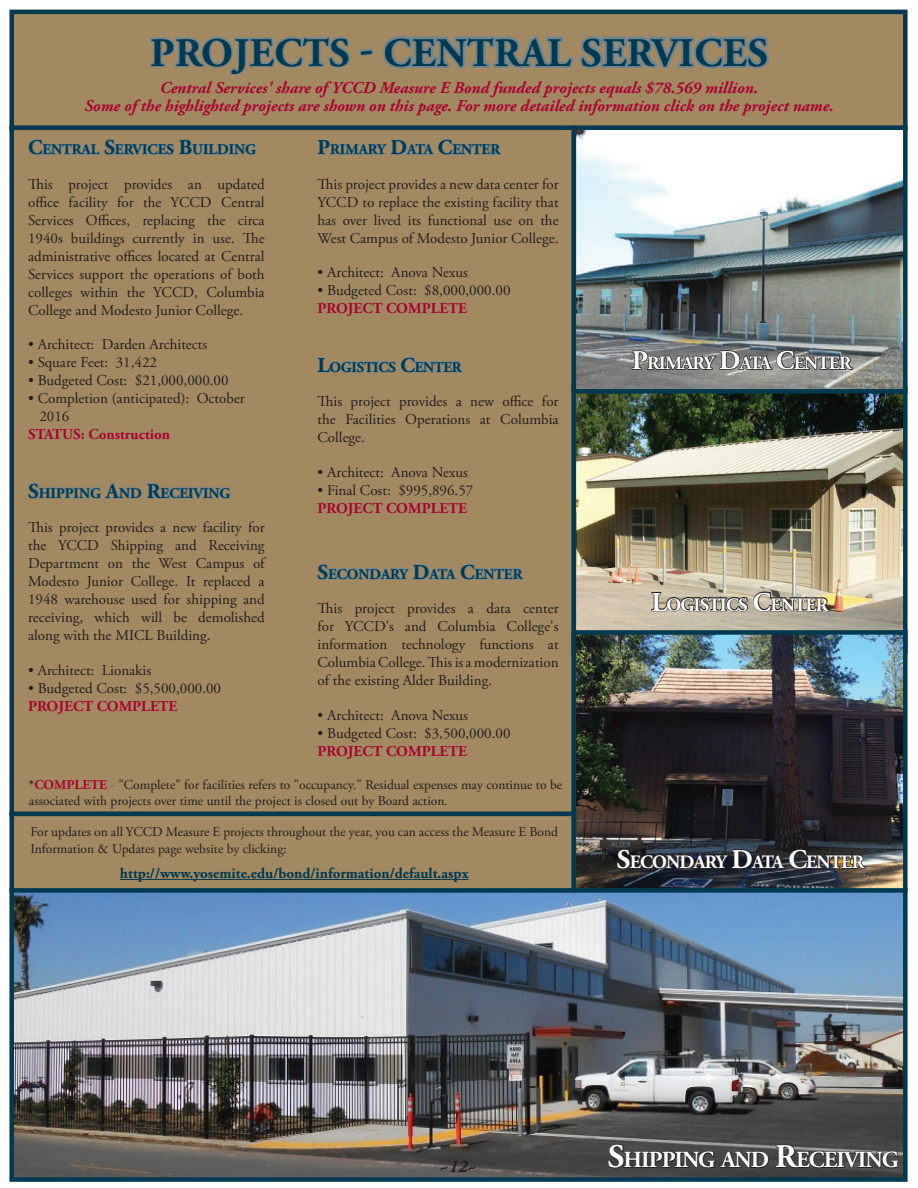
<style>
.page{position:relative;width:918px;height:1188px;background:#fff}
.page>*{position:absolute;margin:0;border:0;box-sizing:border-box;transform-origin:0 0}
.t1{font:700 40.5px "Adobe Garamond Pro";letter-spacing:.015em;color:#003950}
.t2{font:700 23.1px "Adobe Garamond Pro";letter-spacing:-.045em;color:#fff}
.t3{font:700 18.9px "Adobe Garamond Pro";letter-spacing:-.045em;color:#fff}
.t4{font:italic 700 18px "Adobe Garamond Pro";color:#231f20}
.t5{font:italic 700 16.5px/18px "Adobe Garamond Pro";color:#a90332;text-align:center}
.t6{font:15px/18px "Adobe Garamond Pro";color:#231f20;text-align:justify}
.t7{font:700 15px "Adobe Garamond Pro";color:#a90332}
.t8{font:700 15px "Adobe Garamond Pro";color:#003950}
.t9{font:700 14.7px "Adobe Garamond Pro";color:#003950}
.t10{font:13.5px/16.5px "Adobe Garamond Pro";color:#231f20}
.t11{font:700 13.5px "Adobe Garamond Pro";color:#a90332}
.s1{font-size:21px}
.s2{font-size:27px}
.s3{font-weight:700;color:#6c6d70}
.s4{color:#231f20}
.s5{font-size:33px}
</style>
<div class="page">
<img style="left:14px;top:893px;width:889px;height:284px">
<div style="left:9px;top:888px;width:899px;height:294px;border:4px solid #003950"></div>
<div style="left:9px;top:10px;width:899px;height:120px;background:#a28962;border:4px solid #003950"></div>
<div style="left:9px;top:126px;width:567px;height:690px;background:#a28962;border:4px solid #003950"></div>
<div style="left:12px;top:814px;width:562px;height:76px;background:#a28962"></div>
<hr style="left:120px;top:879px;width:349px;height:1px;background:#003950">
<div style="left:9px;top:812px;width:567px;height:81px;border:4px solid #003950"></div>
<svg style="left:149px;top:36px;width:201px;height:39px"></svg>
<svg style="left:359px;top:48px;width:15px;height:8px"></svg>
<svg style="left:382px;top:35px;width:387px;height:34px"></svg>
<svg style="left:317px;top:125px;width:185px;height:31px"></svg>
<svg style="left:317px;top:356px;width:146px;height:17px"></svg>
<svg style="left:317px;top:563px;width:207px;height:17px"></svg>
<svg style="left:27px;top:127px;width:231px;height:29px"></svg>
<svg style="left:28px;top:482px;width:203px;height:17px"></svg>
<img style="left:577px;top:394px;width:326px;height:236px">
<div style="left:572px;top:386px;width:336px;height:268px;border:4px solid #003950"></div>
<svg style="left:650px;top:587px;width:180px;height:26px"></svg>
<img style="left:577px;top:131px;width:326px;height:258px">
<div style="left:572px;top:126px;width:336px;height:268px;border:4px solid #003950"></div>
<svg style="left:631px;top:311px;width:222px;height:60px"></svg>
<svg style="left:607px;top:1143px;width:293px;height:26px"></svg>
<img style="left:577px;top:635px;width:326px;height:253px">
<div style="left:572px;top:630px;width:336px;height:263px;border:4px solid #003950"></div>
<svg style="left:616px;top:844px;width:250px;height:26px"></svg>
<h1 class="t1" style="left:150px;top:29px;width:619px">Projects - central services</h1>
<p class="t5" style="left:84px;top:79px;width:751px">Central Services' share of YCCD Measure E Bond funded projects equals $78.569 million.<br>Some of the highlighted projects are shown on this page. For more detailed information click on the project name.</p>
<p class="t9" style="left:318px;top:141px;width:184px"><span class="s1">P</span>RIMARY <span class="s1">D</span>ATA <span class="s1">C</span>ENTER</p>
<p class="t6" style="left:318px;top:175px;width:243px">This project provides a new data center for YCCD to replace the existing facility that has over lived its functional use on the West Campus of Modesto Junior College.</p>
<p class="t6" style="left:318px;top:264px;width:152px">• Architect: Anova Nexus</p>
<p class="t6" style="left:318px;top:282px;width:195px">• Budgeted Cost: $8,000,000.00</p>
<p class="t7" style="left:318px;top:300px;width:133px">PROJECT COMPLETE</p>
<p class="t9" style="left:28px;top:141px;width:229px"><span class="s1">C</span>ENTRAL <span class="s1">S</span>ERVICES <span class="s1">B</span>UILDING</p>
<p class="t6" style="left:28px;top:175px;width:238px">This project provides an updated office facility for the YCCD Central Services Offices, replacing the circa 1940s buildings currently in use. The administrative offices located at Central Services support the operations of both colleges within the YCCD, Columbia College and Modesto Junior College.</p>
<p class="t6" style="left:28px;top:336px;width:181px">• Architect: Darden Architects</p>
<p class="t6" style="left:28px;top:354px;width:130px">• Square Feet: 31,422</p>
<p class="t6" style="left:28px;top:372px;width:202px">• Budgeted Cost: $21,000,000.00</p>
<p class="t6" style="left:39px;top:390px;width:207px;text-indent:-11px">• Completion (anticipated): October<br>2016</p>
<p class="t7" style="left:28px;top:426px;width:144px">STATUS: Construction</p>
<p class="t3" style="left:632px;top:352px;width:222px"><span class="s2">P</span>RIMARY <span class="s2">D</span>ATA <span class="s2">C</span>ENTER</p>
<p class="t9" style="left:318px;top:359px;width:146px"><span class="s1">L</span>OGISTICS <span class="s1">C</span>ENTER</p>
<p class="t6" style="left:318px;top:393px;width:243px">This project provides a new office for the Facilities Operations at Columbia College.</p>
<p class="t6" style="left:318px;top:463px;width:152px">• Architect: Anova Nexus</p>
<p class="t6" style="left:318px;top:481px;width:157px">• Final Cost: $995,896.57</p>
<p class="t7" style="left:318px;top:499px;width:133px">PROJECT COMPLETE</p>
<p class="t9" style="left:28px;top:485px;width:204px"><span class="s1">S</span>HIPPING <span class="s1">A</span>ND <span class="s1">R</span>ECEIVING</p>
<p class="t6" style="left:28px;top:519px;width:238px">This project provides a new facility for the YCCD Shipping and Receiving Department on the West Campus of Modesto Junior College. It replaced a 1948 warehouse used for shipping and receiving, which will be demolished along with the MICL Building.</p>
<p class="t6" style="left:28px;top:661px;width:125px">• Architect: Lionakis</p>
<p class="t6" style="left:28px;top:679px;width:195px">• Budgeted Cost: $5,500,000.00</p>
<p class="t7" style="left:28px;top:697px;width:133px">PROJECT COMPLETE</p>
<p class="t9" style="left:318px;top:566px;width:206px"><span class="s1">S</span>ECONDARY <span class="s1">D</span>ATA <span class="s1">C</span>ENTER</p>
<p class="t6" style="left:318px;top:600px;width:243px">This project provides a data center for YCCD's and Columbia College's information technology functions at Columbia College. This is a modernization of the existing Alder Building.</p>
<p class="t6" style="left:318px;top:706px;width:152px">• Architect: Anova Nexus</p>
<p class="t6" style="left:318px;top:724px;width:195px">• Budgeted Cost: $3,500,000.00</p>
<p class="t7" style="left:318px;top:742px;width:133px">PROJECT COMPLETE</p>
<p class="t3" style="left:651px;top:594px;width:179px"><span class="s2">L</span>OGISTICS <span class="s2">C</span>ENTER</p>
<p class="t10" style="left:29px;top:777px;width:535px;text-indent:82px"><span class="s3">-</span> "Complete" for facilities refers to "occupancy." Residual expenses may continue to be associated with projects over time until the project is closed out by Board action.</p>
<p class="t11" style="left:29px;top:777px;width:63px"><span class="s4">*</span>COMPLETE</p>
<p class="t10" style="left:30px;top:824px;width:529px">For updates on all YCCD Measure E projects throughout the year, you can access the Measure E Bond<br>Information &amp; Updates page website by clicking:</p>
<p class="t8" style="left:120px;top:865px;width:350px">http://www.yosemite.edu/bond/information/default.aspx</p>
<p class="t3" style="left:617px;top:851px;width:249px"><span class="s2">S</span>ECONDARY <span class="s2">D</span>ATA <span class="s2">C</span>ENTER</p>
<p class="t4" style="left:440px;top:1156px;width:39px">~12~</p>
<h2 class="t2" style="left:608px;top:1146px;width:292px"><span class="s5">S</span>HIPPING AND <span class="s5">R</span>ECEIVING</h2>
</div>
